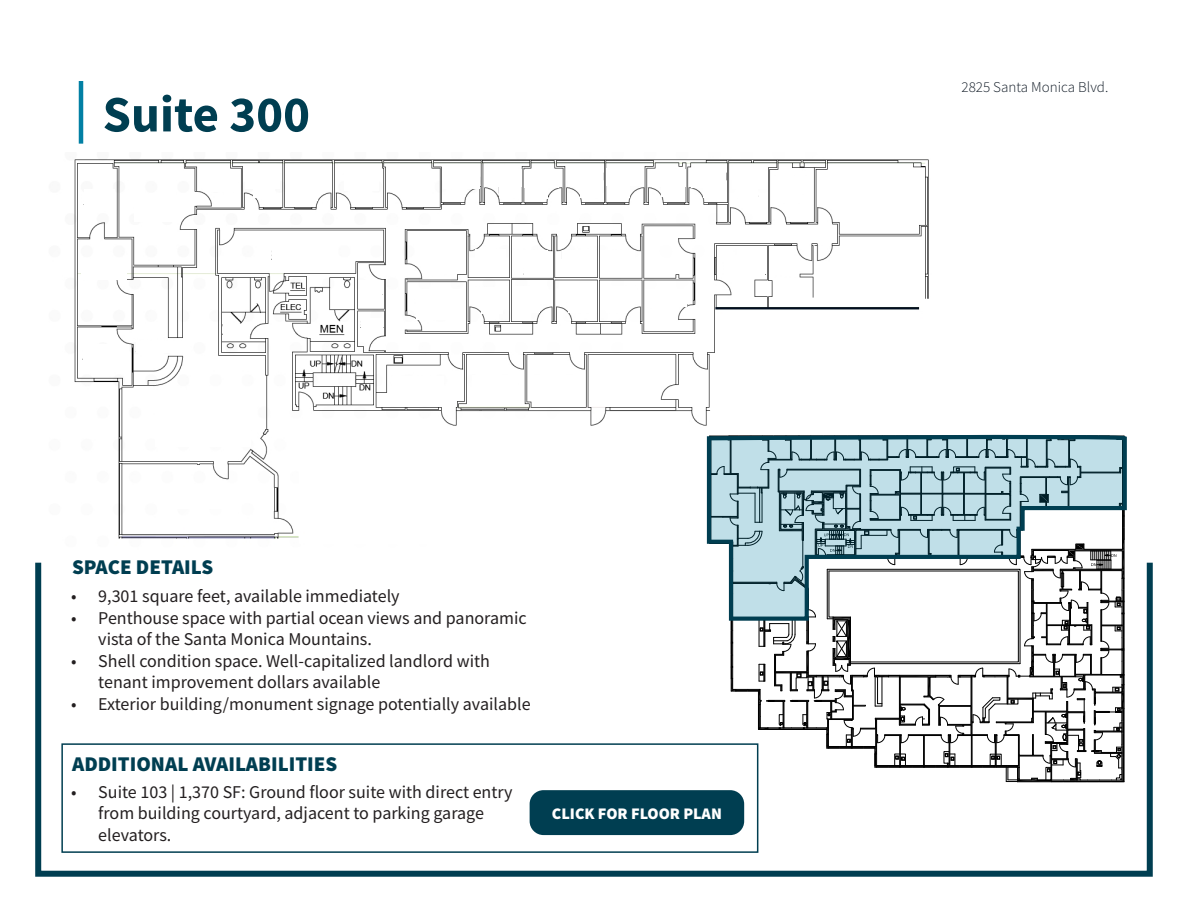
<style>
.page{position:relative;width:1188px;height:918px;background:#fff}
.page>*{position:absolute;margin:0;border:0;box-sizing:border-box;transform-origin:0 0}
.t1{font:700 51px "Source Sans Pro";color:#003e51}
.t2{font:900 21px "Source Sans Pro";color:#003e51}
.t3{font:18px/21.6px "Source Sans Pro";color:#231f20}
.t4{font:900 16.2px "Source Sans Pro";color:#fff}
.t5{font:300 15px "Source Sans Pro";color:#141e29}
</style>
<div class="page">
<hr style="left:79px;top:81px;width:4px;height:63px;background:#0280a4">
<div style="left:35px;top:560px;width:1118px;height:317px;border:6px solid #003e51"></div>
<div style="left:61px;top:743px;width:697px;height:110px;border:2px solid #003e51"></div>
<div style="left:530px;top:790px;width:214px;height:45px;background:#003e51;border-radius:14px"></div>
<img style="left:74px;top:159px;width:855px;height:380px">
<div style="left:85px;top:189px;width:30px;height:22px;background:#fff"></div>
<div style="left:134px;top:200px;width:45px;height:21px;background:#fff"></div>
<div style="left:417px;top:289px;width:45px;height:31px;background:#fff"></div>
<div style="left:417px;top:245px;width:45px;height:17px;background:#fff"></div>
<div style="left:422px;top:258px;width:22px;height:17px;background:#fff"></div>
<div style="left:472px;top:376px;width:46px;height:17px;background:#fff"></div>
<div style="left:475px;top:287px;width:30px;height:18px;background:#fff"></div>
<div style="left:531px;top:376px;width:46px;height:17px;background:#fff"></div>
<div style="left:597px;top:376px;width:60px;height:17px;background:#fff"></div>
<div style="left:392px;top:376px;width:52px;height:17px;background:#fff"></div>
<div style="left:155px;top:402px;width:95px;height:45px;background:#fff"></div>
<div style="left:157px;top:491px;width:68px;height:17px;background:#fff"></div>
<div style="left:83px;top:344px;width:46px;height:17px;background:#fff"></div>
<div style="left:272px;top:245px;width:59px;height:17px;background:#fff"></div>
<div style="left:82px;top:262px;width:45px;height:17px;background:#fff"></div>
<div style="left:848px;top:260px;width:45px;height:17px;background:#fff"></div>
<div style="left:848px;top:190px;width:45px;height:17px;background:#fff"></div>
<div style="left:646px;top:289px;width:41px;height:18px;background:#fff"></div>
<div style="left:203px;top:175px;width:35px;height:17px;background:#fff"></div>
<div style="left:245px;top:166px;width:34px;height:23px;background:#fff"></div>
<div style="left:287px;top:167px;width:40px;height:23px;background:#fff"></div>
<div style="left:344px;top:167px;width:35px;height:23px;background:#fff"></div>
<div style="left:394px;top:166px;width:34px;height:23px;background:#fff"></div>
<div style="left:724px;top:255px;width:41px;height:23px;background:#fff"></div>
<div style="left:481px;top:297px;width:22px;height:17px;background:#fff"></div>
<div style="left:360px;top:281px;width:21px;height:17px;background:#fff"></div>
<div style="left:351px;top:182px;width:21px;height:17px;background:#fff"></div>
<div style="left:401px;top:183px;width:21px;height:17px;background:#fff"></div>
<div style="left:253px;top:180px;width:22px;height:18px;background:#fff"></div>
<div style="left:296px;top:183px;width:22px;height:17px;background:#fff"></div>
<div style="left:444px;top:170px;width:36px;height:18px;background:#fff"></div>
<div style="left:475px;top:249px;width:30px;height:26px;background:#fff"></div>
<div style="left:136px;top:341px;width:43px;height:12px;background:#fff"></div>
<div style="left:223px;top:324px;width:27px;height:12px;background:#fff"></div>
<div style="left:361px;top:318px;width:22px;height:12px;background:#fff"></div>
<div style="left:518px;top:250px;width:30px;height:18px;background:#fff"></div>
<div style="left:524px;top:260px;width:22px;height:17px;background:#fff"></div>
<div style="left:513px;top:286px;width:35px;height:18px;background:#fff"></div>
<div style="left:518px;top:296px;width:22px;height:17px;background:#fff"></div>
<div style="left:562px;top:250px;width:35px;height:18px;background:#fff"></div>
<div style="left:567px;top:260px;width:22px;height:17px;background:#fff"></div>
<div style="left:600px;top:250px;width:35px;height:18px;background:#fff"></div>
<div style="left:606px;top:260px;width:22px;height:17px;background:#fff"></div>
<div style="left:559px;top:283px;width:35px;height:18px;background:#fff"></div>
<div style="left:569px;top:296px;width:21px;height:17px;background:#fff"></div>
<div style="left:603px;top:286px;width:34px;height:18px;background:#fff"></div>
<div style="left:606px;top:296px;width:21px;height:17px;background:#fff"></div>
<div style="left:774px;top:278px;width:35px;height:18px;background:#fff"></div>
<div style="left:779px;top:288px;width:22px;height:17px;background:#fff"></div>
<div style="left:774px;top:176px;width:35px;height:17px;background:#fff"></div>
<div style="left:779px;top:185px;width:22px;height:18px;background:#fff"></div>
<div style="left:732px;top:171px;width:35px;height:17px;background:#fff"></div>
<div style="left:737px;top:180px;width:21px;height:18px;background:#fff"></div>
<div style="left:691px;top:170px;width:35px;height:17px;background:#fff"></div>
<div style="left:703px;top:181px;width:22px;height:17px;background:#fff"></div>
<div style="left:491px;top:169px;width:31px;height:18px;background:#fff"></div>
<div style="left:499px;top:180px;width:21px;height:18px;background:#fff"></div>
<div style="left:525px;top:171px;width:34px;height:17px;background:#fff"></div>
<div style="left:526px;top:181px;width:22px;height:18px;background:#fff"></div>
<div style="left:568px;top:169px;width:35px;height:18px;background:#fff"></div>
<div style="left:580px;top:180px;width:22px;height:18px;background:#fff"></div>
<div style="left:606px;top:168px;width:35px;height:18px;background:#fff"></div>
<div style="left:608px;top:181px;width:21px;height:17px;background:#fff"></div>
<div style="left:651px;top:169px;width:34px;height:17px;background:#fff"></div>
<div style="left:661px;top:180px;width:22px;height:17px;background:#fff"></div>
<hr style="left:1018px;top:782px;width:106px;height:1px;background:#000">
<svg style="left:710px;top:623px;width:415px;height:159px"></svg>
<svg style="left:705px;top:434px;width:424px;height:189px"></svg>
<h1 class="t1" style="left:103px;top:80px;width:209px">Suite 300</h1>
<p class="t2" style="left:72px;top:553px;width:143px">SPACE DETAILS</p>
<p class="t3" style="left:71px;top:585px;width:330px">• 9,301 square feet, available immediately</p>
<p class="t3" style="left:98px;top:607px;width:430px;text-indent:-27px">• Penthouse space with partial ocean views and panoramic vista of the Santa Monica Mountains.</p>
<p class="t3" style="left:98px;top:650px;width:393px;text-indent:-27px">• Shell condition space. Well-capitalized landlord with tenant improvement dollars available</p>
<p class="t3" style="left:71px;top:693px;width:461px">• Exterior building/monument signage potentially available</p>
<p class="t2" style="left:72px;top:750px;width:267px">ADDITIONAL AVAILABILITIES</p>
<p class="t3" style="left:98px;top:781px;width:416px;text-indent:-27px">• Suite 103 | 1,370 SF: Ground floor suite with direct entry from building courtyard, adjacent to parking garage elevators.</p>
<p class="t4" style="left:552px;top:802px;width:172px">CLICK FOR FLOOR PLAN</p>
<p class="t5" style="left:962px;top:78px;width:148px">2825 Santa Monica Blvd.</p>
</div>
